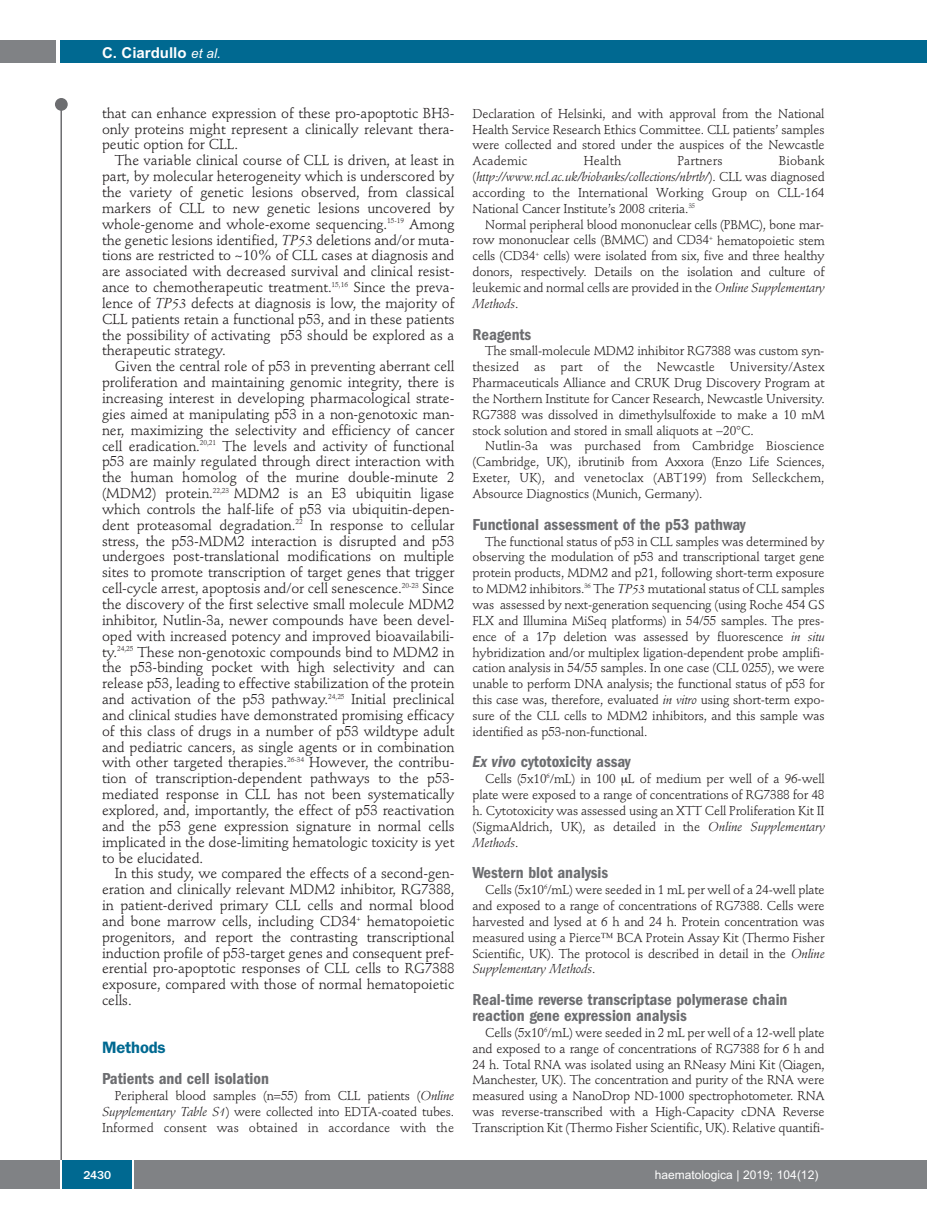
<style>
.page{position:relative;width:927px;height:1225px;background:#fff}
.page>*{position:absolute;margin:0;border:0;box-sizing:border-box;transform-origin:0 0}
.t1{font:600 condensed 16.5px/15.9px "Franklin Gothic";color:#6c6d70}
.t2{font:600 16.5px "Franklin Gothic";letter-spacing:-.01em;color:#006991}
.t3{font:700 15px "Arial";color:#fff}
.t4{font:14.25px/15.9px "Stempel Schneidler";letter-spacing:-.005em;color:#231f20;text-align:justify}
.t5{font:12.75px/15.9px "Stempel Schneidler";letter-spacing:-.015em;color:#231f20;text-align:justify}
.t6{font:12.75px "Stempel Schneidler";letter-spacing:.005em;color:#231f20}
.t7{font:12px "Arial";color:#fff}
.t8{font:500 12px "Franklin Gothic";color:#fff}
.s1{font-weight:400;font-style:italic;font-size:13.5px}
.s2{font-style:italic}
</style>
<div class="page">
<div style="left:911px;top:40px;width:16px;height:22px;background:#006991"></div>
<div style="left:910px;top:1160px;width:17px;height:28px;background:#808285"></div>
<div style="left:55px;top:98px;width:13px;height:13px;background:#6c6d70;border-radius:50%"></div>
<hr style="left:60px;top:101px;width:2px;height:1061px;background:#6c6d70">
<div style="left:60px;top:40px;width:852px;height:22px;background:#006991"></div>
<div style="left:0;top:40px;width:56px;height:22px;background:#808285"></div>
<div style="left:0;top:1160px;width:911px;height:28px;background:#808285"></div>
<div style="left:62px;top:1160px;width:71px;height:28px;background:#006991"></div>
<hr style="left:60px;top:1160px;width:2px;height:28px;background:#fff">
<svg style="left:133px;top:1160px;width:1px;height:28px"></svg>
<p class="t3" style="left:102px;top:44px;width:120px">C. Ciardullo <span class="s1">et al.</span></p>
<p class="t4" style="left:102px;top:106px;width:354px">that can enhance expression of these pro-apoptotic BH3- only proteins might represent a clinically relevant thera&shy;peutic option for CLL.</p>
<p class="t4" style="left:102px;top:154px;width:354px;text-indent:13px">The variable clinical course of CLL is driven, at least in part, by molecular heterogeneity which is underscored by the variety of genetic lesions observed, from classical markers of CLL to new genetic lesions uncovered by whole-genome and whole-exome sequencing.<sup>15-19</sup> Among the genetic lesions identified, <span class="s2">TP53</span> deletions and/or muta&shy;tions are restricted to ~10% of CLL cases at diagnosis and are associated with decreased survival and clinical resist&shy;ance to chemotherapeutic treatment.<sup>15,16</sup> Since the preva&shy;lence of <span class="s2">TP53</span> defects at diagnosis is low, the majority of CLL patients retain a functional p53, and in these patients the possibility of activating p53 should be explored as a therapeutic strategy.</p>
<p class="t4" style="left:102px;top:360px;width:354px;text-indent:13px">Given the central role of p53 in preventing aberrant cell proliferation and maintaining genomic integrity, there is increasing interest in developing pharmacological strate&shy;gies aimed at manipulating p53 in a non-genotoxic man&shy;ner, maximizing the selectivity and efficiency of cancer cell eradication.<sup>20,21</sup> The levels and activity of functional p53 are mainly regulated through direct interaction with the human homolog of the murine double-minute 2 (MDM2) protein.<sup>22,23</sup> MDM2 is an E3 ubiquitin ligase which controls the half-life of p53 via ubiquitin-depen&shy;dent proteasomal degradation.<sup>22</sup> In response to cellular stress, the p53-MDM2 interaction is disrupted and p53 undergoes post-translational modifications on multiple sites to promote transcription of target genes that trigger cell-cycle arrest, apoptosis and/or cell senescence.<sup>20-23</sup> Since the discovery of the first selective small molecule MDM2 inhibitor, Nutlin-3a, newer compounds have been devel&shy;oped with increased potency and improved bioavailabili&shy;ty.<sup>24,25</sup> These non-genotoxic compounds bind to MDM2 in the p53-binding pocket with high selectivity and can release p53, leading to effective stabilization of the protein and activation of the p53 pathway.<sup>24,25</sup> Initial preclinical and clinical studies have demonstrated promising efficacy of this class of drugs in a number of p53 wildtype adult and pediatric cancers, as single agents or in combination with other targeted therapies.<sup>26-34</sup> However, the contribu&shy;tion of transcription-dependent pathways to the p53- mediated response in CLL has not been systematically explored, and, importantly, the effect of p53 reactivation and the p53 gene expression signature in normal cells implicated in the dose-limiting hematologic toxicity is yet to be elucidated.</p>
<p class="t4" style="left:102px;top:867px;width:354px;text-indent:13px">In this study, we compared the effects of a second-gen&shy;eration and clinically relevant MDM2 inhibitor, RG7388, in patient-derived primary CLL cells and normal blood and bone marrow cells, including CD34<sup>+</sup> hematopoietic progenitors, and report the contrasting transcriptional induction profile of p53-target genes and consequent pref&shy;erential pro-apoptotic responses of CLL cells to RG7388 exposure, compared with those of normal hematopoietic cells.</p>
<p class="t2" style="left:102px;top:1041px;width:65px">Methods</p>
<p class="t1" style="left:102px;top:1072px;width:168px">Patients and cell isolation</p>
<p class="t5" style="left:102px;top:1089px;width:354px;text-indent:13px">Peripheral blood samples (n=55) from CLL patients (<span class="s2">Online Supplementary Table S1</span>) were collected into EDTA-coated tubes.<br>Informed consent was obtained in accordance with the</p>
<p class="t5" style="left:472px;top:107px;width:354px">Declaration of Helsinki, and with approval from the National Health Service Research Ethics Committee. CLL patients’ samples were collected and stored under the auspices of the Newcastle Academic</p>
<p class="t5" style="left:472px;top:154px;width:354px;text-indent:306px">Biobank (<span class="s2">http://www.ncl.ac.uk/biobanks/collections/nbrtb/</span>). CLL was diagnosed according to the International Working Group on CLL-164<br>National Cancer Institute’s 2008 criteria.<sup>35</sup></p>
<p class="t5" style="left:472px;top:217px;width:354px;text-indent:13px">Normal peripheral blood mononuclear cells (PBMC), bone mar&shy;row mononuclear cells (BMMC) and CD34<sup>+</sup> hematopoietic stem cells (CD34<sup>+</sup> cells) were isolated from six, five and three healthy donors, respectively. Details on the isolation and culture of leukemic and normal cells are provided in the <span class="s2">Online Supplementary Methods</span>.</p>
<p class="t1" style="left:472px;top:327px;width:60px">Reagents</p>
<p class="t5" style="left:472px;top:344px;width:354px;text-indent:13px">The small-molecule MDM2 inhibitor RG7388 was custom syn&shy;thesized as part of the Newcastle University/Astex Pharmaceuticals Alliance and CRUK Drug Discovery Program at the Northern Institute for Cancer Research, Newcastle University.<br>RG7388 was dissolved in dimethylsulfoxide to make a 10 mM stock solution and stored in small aliquots at −20°C.</p>
<p class="t5" style="left:472px;top:439px;width:354px;text-indent:13px">Nutlin-3a was purchased from Cambridge Bioscience (Cambridge, UK), ibrutinib from Axxora (Enzo Life Sciences, Exeter, UK), and venetoclax (ABT199) from Selleckchem, Absource Diagnostics (Munich, Germany).</p>
<p class="t1" style="left:472px;top:517px;width:275px">Functional assessment of the p53 pathway</p>
<p class="t5" style="left:472px;top:534px;width:354px;text-indent:13px">The functional status of p53 in CLL samples was determined by observing the modulation of p53 and transcriptional target gene protein products, MDM2 and p21, following short-term exposure to MDM2 inhibitors.<sup>36</sup> The <span class="s2">TP53</span> mutational status of CLL samples was assessed by next-generation sequencing (using Roche 454 GS FLX and Illumina MiSeq platforms) in 54/55 samples. The pres&shy;ence of a 17p deletion was assessed by fluorescence <span class="s2">in situ </span>hybridization and/or multiplex ligation-dependent probe amplifi&shy;cation analysis in 54/55 samples. In one case (CLL 0255), we were unable to perform DNA analysis; the functional status of p53 for this case was, therefore, evaluated <span class="s2">in vitro</span> using short-term expo&shy;sure of the CLL cells to MDM2 inhibitors, and this sample was identified as p53-non-functional.</p>
<p class="t1" style="left:472px;top:755px;width:160px"><span class="s2">Ex vivo</span> cytotoxicity assay</p>
<p class="t5" style="left:472px;top:772px;width:354px;text-indent:13px">Cells (5x10<sup>6</sup>/mL) in 100 L of medium per well of a 96-well plate were exposed to a range of concentrations of RG7388 for 48 h. Cytotoxicity was assessed using an XTT Cell Proliferation Kit II (SigmaAldrich, UK), as detailed in the <span class="s2">Online Supplementary Methods</span>.</p>
<p class="t1" style="left:472px;top:866px;width:137px">Western blot analysis</p>
<p class="t5" style="left:472px;top:883px;width:354px;text-indent:13px">Cells (5x10<sup>6</sup>/mL) were seeded in 1 mL per well of a 24-well plate and exposed to a range of concentrations of RG7388. Cells were harvested and lysed at 6 h and 24 h. Protein concentration was measured using a Pierce™ BCA Protein Assay Kit (Thermo Fisher Scientific, UK). The protocol is described in detail in the <span class="s2">Online Supplementary Methods</span>.</p>
<p class="t1" style="left:472px;top:993px;width:316px">Real-time reverse transcriptase polymerase chain reaction gene expression analysis</p>
<p class="t5" style="left:472px;top:1025px;width:354px;text-indent:13px">Cells (5x10<sup>6</sup>/mL) were seeded in 2 mL per well of a 12-well plate and exposed to a range of concentrations of RG7388 for 6 h and 24 h. Total RNA was isolated using an RNeasy Mini Kit (Qiagen, Manchester, UK). The concentration and purity of the RNA were measured using a NanoDrop ND-1000 spectrophotometer. RNA was reverse-transcribed with a High-Capacity cDNA Reverse Transcription Kit (Thermo Fisher Scientific, UK). Relative quantifi-</p>
<p class="t5" style="left:584px;top:154px;width:39px">Health</p>
<p class="t6" style="left:678px;top:156px;width:47px">Partners</p>
<p class="t8" style="left:83px;top:1167px;width:29px">2430</p>
<p class="t7" style="left:655px;top:1167px;width:165px">haematologica | 2019; 104(12)</p>
</div>
